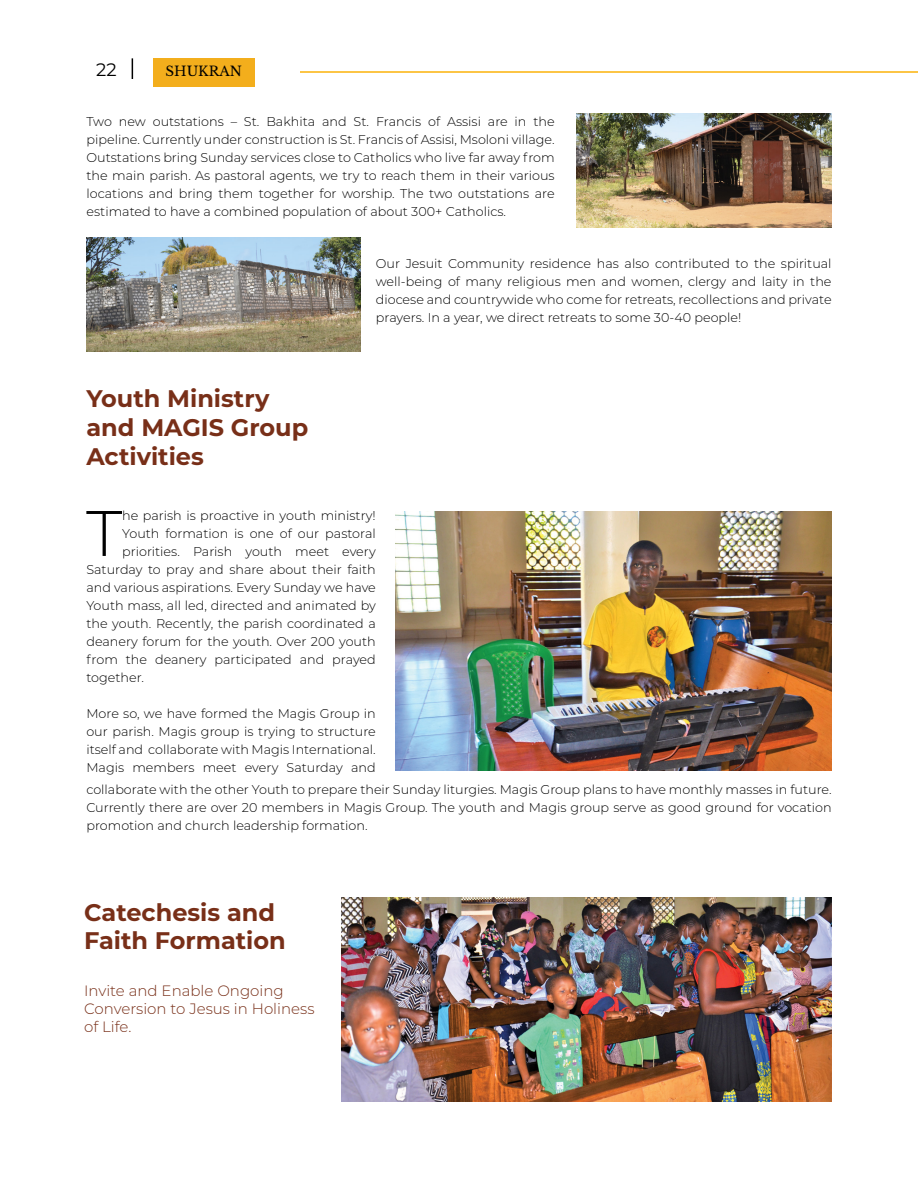
<style>
.page{position:relative;width:918px;height:1188px;background:#fff}
.page>*{position:absolute;margin:0;border:0;box-sizing:border-box;transform-origin:0 0}
.t1{font:300 64.2px "Montserrat";color:#000}
.t2{font:700 24px/28.8px "Montserrat";color:#782f18}
.t3{font:18px "Montserrat";color:#000}
.t4{font:300 15px/18px "Montserrat";color:#782f18}
.t5{font:13.5px "Libre Baskerville";color:#000}
.t6{font:300 12.75px/18px "Montserrat";color:#000;text-align:justify}
</style>
<div class="page">
<div style="left:153px;top:58px;width:102px;height:29px;background:#f3ae1c"></div>
<svg style="left:132px;top:58px;width:1px;height:21px"></svg>
<hr style="left:301px;top:71px;width:617px;height:2px;background:#fcc546">
<img style="left:576px;top:114px;width:255px;height:113px">
<img style="left:342px;top:897px;width:490px;height:205px">
<img style="left:395px;top:511px;width:437px;height:260px">
<img style="left:86px;top:238px;width:275px;height:113px">
<h3 class="t3" style="left:96px;top:57px;width:22px">22</h3>
<p class="t5" style="left:165px;top:63px;width:78px">SHUKRAN</p>
<p class="t6" style="left:87px;top:112px;width:470px">Two new outstations – St. Bakhita and St. Francis of Assisi are in the pipeline. Currently under construction is St. Francis of Assisi, Msoloni village.<br>Outstations bring Sunday services close to Catholics who live far away from the main parish. As pastoral agents, we try to reach them in their various locations and bring them together for worship. The two outstations are estimated to have a combined population of about 300+ Catholics.</p>
<h2 class="t2" style="left:86px;top:383px;width:223px">Youth Ministry and MAGIS Group<br>Activities</h2>
<p class="t6" style="left:376px;top:254px;width:457px">Our Jesuit Community residence has also contributed to the spiritual well-being of many religious men and women, clergy and laity in the diocese and countrywide who come for retreats, recollections and private prayers. In a year, we direct retreats to some 30-40 people!</p>
<h1 class="t1" style="left:86px;top:490px;width:38px">T</h1>
<p class="t6" style="left:122px;top:506px;width:255px">he parish is proactive in youth ministry!</p>
<p class="t6" style="left:122px;top:524px;width:255px">Youth formation is one of our pastoral</p>
<p class="t6" style="left:122px;top:542px;width:255px">priorities. Parish youth meet every</p>
<p class="t6" style="left:86px;top:560px;width:291px">Saturday to pray and share about their faith</p>
<p class="t6" style="left:86px;top:578px;width:291px">and various aspirations. Every Sunday we have</p>
<p class="t6" style="left:86px;top:596px;width:291px">Youth mass, all led, directed and animated by</p>
<p class="t6" style="left:86px;top:614px;width:291px">the youth. Recently, the parish coordinated a</p>
<p class="t6" style="left:86px;top:632px;width:291px">deanery forum for the youth. Over 200 youth</p>
<p class="t6" style="left:86px;top:650px;width:291px">from the deanery participated and prayed</p>
<p class="t6" style="left:86px;top:668px;width:59px">together.</p>
<p class="t6" style="left:86px;top:704px;width:291px">More so, we have formed the Magis Group in our parish. Magis group is trying to structure itself and collaborate with Magis International.<br>Magis members meet every Saturday and</p>
<p class="t6" style="left:86px;top:780px;width:747px">collaborate with the other Youth to prepare their Sunday liturgies. Magis Group plans to have monthly masses in future.<br>Currently there are over 20 members in Magis Group. The youth and Magis group serve as good ground for vocation promotion and church leadership formation.</p>
<h2 class="t2" style="left:84px;top:896px;width:203px">Catechesis and<br>Faith Formation</h2>
<p class="t4" style="left:84px;top:981px;width:232px">Invite and Enable Ongoing<br>Conversion to Jesus in Holiness of Life.</p>
</div>
